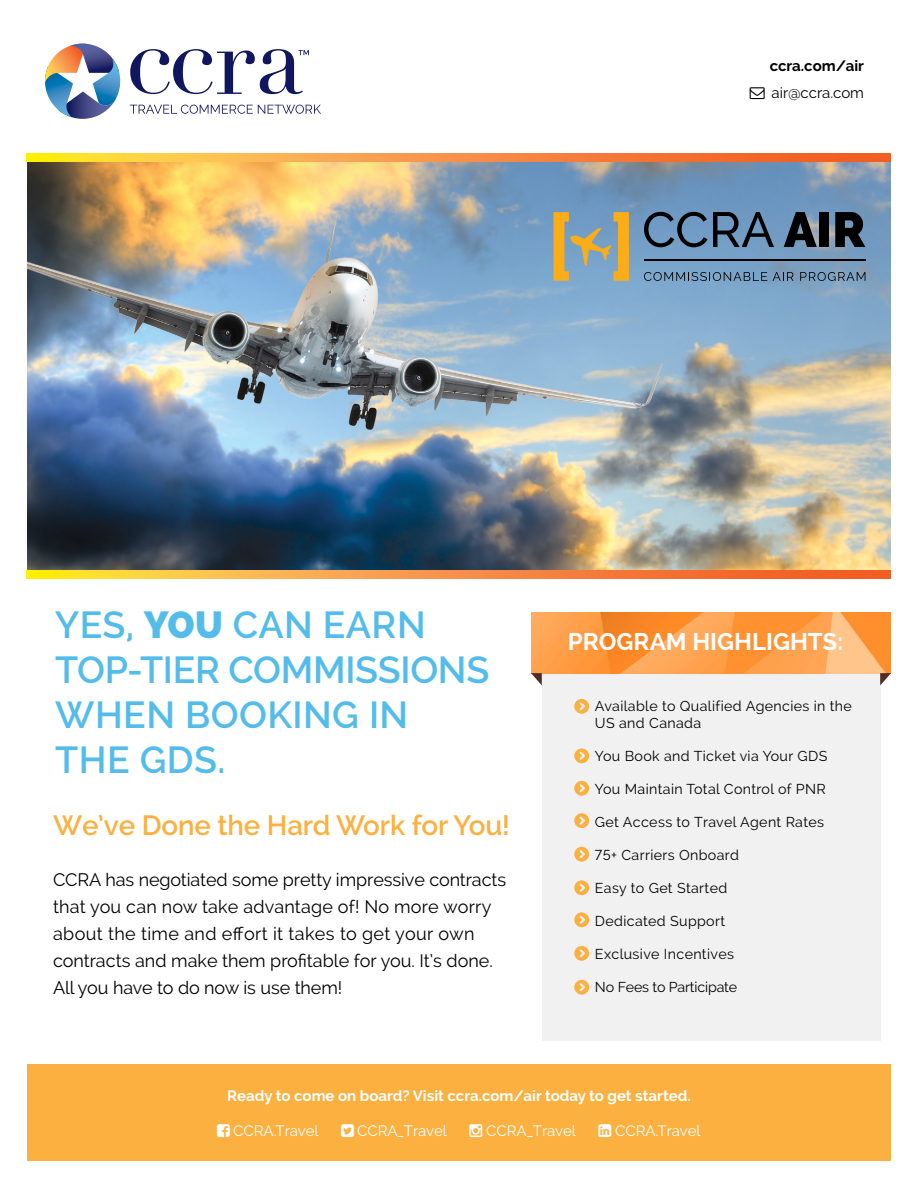
<style>
.page{position:relative;width:918px;height:1188px;background:#fff}
.page>*{position:absolute;margin:0;border:0;box-sizing:border-box;transform-origin:0 0}
.t1{font:600 37.5px/45px "Raleway";letter-spacing:.01em;color:#54bceb}
.t2{font:600 27.75px "Raleway";letter-spacing:-.005em;color:#fbb040}
.t3{font:700 24px "Raleway";color:#fff}
.t4{font:18px/27px "Raleway";color:#000}
.t5{font:700 15px "Raleway";color:#fff}
.t6{font:15px "Raleway";color:#fff}
.t7{font:700 15px "Raleway";color:#000}
.t8{font:15px "Raleway";color:#000}
.t9{font:14.25px/16.5px "Raleway";letter-spacing:.025em;color:#000}
.t10{font:14.25px "Raleway";letter-spacing:-.01em;color:#000}
.s1{font-weight:800}
</style>
<div class="page">
<img style="left:27px;top:162px;width:864px;height:408px">
<div style="left:27px;top:1065px;width:864px;height:96px;background:#fbb040"></div>
<svg style="left:45px;top:44px;width:76px;height:75px"></svg>
<svg style="left:130px;top:105px;width:191px;height:9px"></svg>
<svg style="left:130px;top:49px;width:179px;height:45px"></svg>
<svg style="left:27px;top:153px;width:864px;height:9px;background:#f7973c"></svg>
<svg style="left:27px;top:570px;width:864px;height:9px;background:#f7973c"></svg>
<div style="left:542px;top:652px;width:338px;height:389px;background:#f1f1f2"></div>
<img style="left:531px;top:612px;width:360px;height:61px">
<svg style="left:531px;top:673px;width:11px;height:12px"></svg>
<svg style="left:880px;top:673px;width:11px;height:12px"></svg>
<svg style="left:574px;top:699px;width:15px;height:15px"></svg>
<svg style="left:574px;top:748px;width:15px;height:15px"></svg>
<svg style="left:574px;top:813px;width:15px;height:15px"></svg>
<svg style="left:574px;top:880px;width:15px;height:15px"></svg>
<svg style="left:574px;top:946px;width:15px;height:15px"></svg>
<svg style="left:574px;top:781px;width:15px;height:15px"></svg>
<svg style="left:574px;top:847px;width:15px;height:15px"></svg>
<svg style="left:574px;top:912px;width:15px;height:15px"></svg>
<svg style="left:574px;top:980px;width:15px;height:15px"></svg>
<svg style="left:644px;top:272px;width:123px;height:9px"></svg>
<svg style="left:773px;top:272px;width:21px;height:9px"></svg>
<svg style="left:800px;top:272px;width:65px;height:9px"></svg>
<hr style="left:644px;top:259px;width:221px;height:1px;background:#000">
<svg style="left:644px;top:212px;width:63px;height:35px;background:#506f8c"></svg>
<svg style="left:713px;top:212px;width:61px;height:35px;background:#48647e"></svg>
<svg style="left:784px;top:212px;width:33px;height:35px"></svg>
<div style="left:820px;top:212px;width:9px;height:35px;background:#000"></div>
<svg style="left:835px;top:212px;width:30px;height:35px"></svg>
<svg style="left:554px;top:212px;width:75px;height:69px;background:#aba580"></svg>
<p class="t7" style="left:770px;top:57px;width:96px">ccra.com/air</p>
<p class="t8" style="left:772px;top:84px;width:94px">air@ccra.com</p>
<h1 class="t1" style="left:55px;top:603px;width:436px">YES, <span class="s1">YOU</span> CAN EARN<br>TOP-TIER COMMISSIONS<br>WHEN BOOKING IN<br>THE GDS.</h1>
<h2 class="t2" style="left:53px;top:810px;width:458px">We’ve Done the Hard Work for You!</h2>
<p class="t4" style="left:53px;top:866px;width:455px">CCRA has negotiated some pretty impressive contracts that you can now take advantage of! No more worry about the time and effort it takes to get your own contracts and make them profitable for you. It’s done.<br>All you have to do now is use them!</p>
<h3 class="t3" style="left:568px;top:628px;width:277px">PROGRAM HIGHLIGHTS:</h3>
<p class="t9" style="left:595px;top:698px;width:258px">Available to Qualified Agencies in the<br>US and Canada</p>
<p class="t9" style="left:595px;top:748px;width:234px">You Book and Ticket via Your GDS</p>
<p class="t9" style="left:595px;top:781px;width:232px">You Maintain Total Control of PNR</p>
<p class="t9" style="left:595px;top:814px;width:231px">Get Access to Travel Agent Rates</p>
<p class="t9" style="left:595px;top:847px;width:145px">75+ Carriers Onboard</p>
<p class="t9" style="left:595px;top:880px;width:134px">Easy to Get Started</p>
<p class="t9" style="left:595px;top:913px;width:132px">Dedicated Support</p>
<p class="t9" style="left:595px;top:946px;width:141px">Exclusive Incentives</p>
<p class="t10" style="left:595px;top:979px;width:144px">No Fees to Participate</p>
<p class="t5" style="left:227px;top:1087px;width:465px">Ready to come on board? Visit ccra.com/air today to get started.</p>
<p class="t6" style="left:233px;top:1122px;width:87px">CCRA.Travel</p>
<p class="t6" style="left:357px;top:1122px;width:91px">CCRA_Travel</p>
<p class="t6" style="left:486px;top:1122px;width:91px">CCRA_Travel</p>
<p class="t6" style="left:615px;top:1122px;width:87px">CCRA.Travel</p>
</div>
